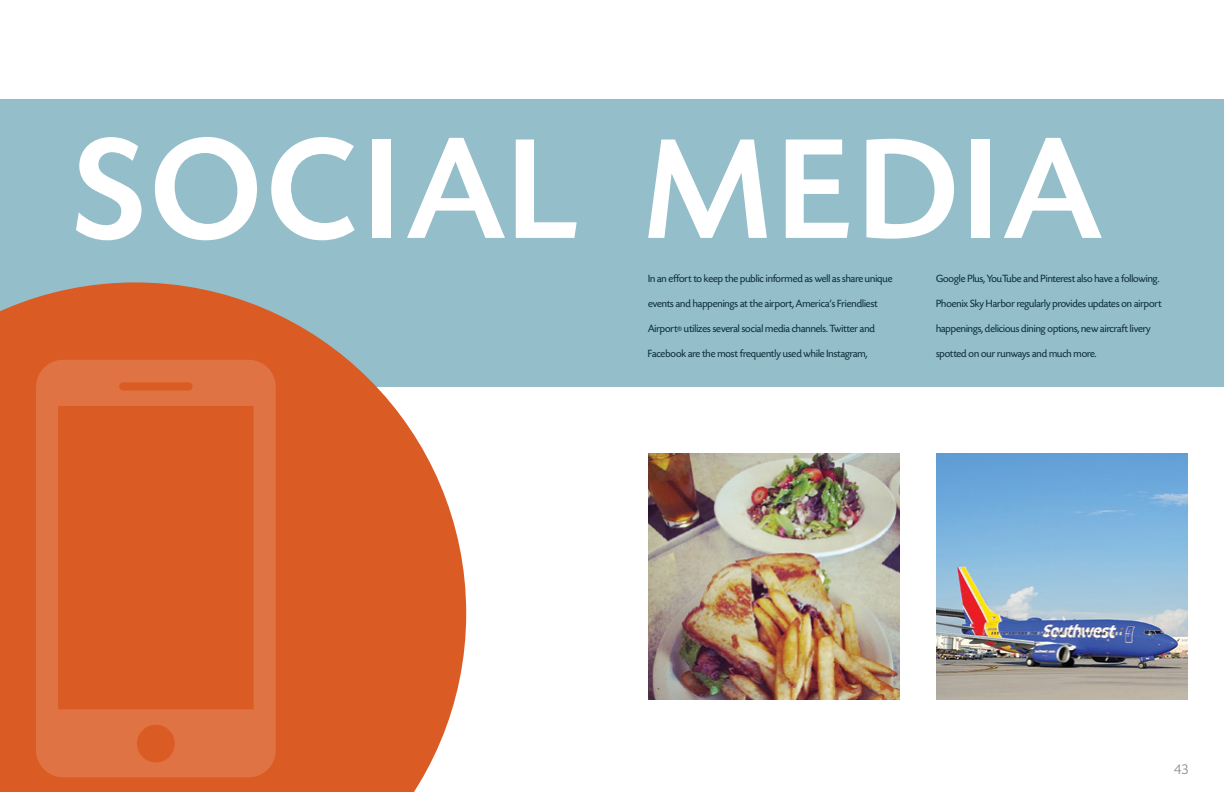
<style>
.page{position:relative;width:1224px;height:792px;background:#fff}
.page>*{position:absolute;margin:0;border:0;box-sizing:border-box;transform-origin:0 0}
.t1{font:500 150px "Today SH";letter-spacing:.065em;color:#fff}
.t2{font:300 15px "Today SH";color:#77838b}
.t3{font:11px "Today SH";color:#153e4a}
.s1{font-family:"Arial";font-size:6px}
</style>
<div class="page">
<div style="left:0;top:99px;width:1224px;height:288px;background:#94beca"></div>
<svg style="left:0;top:282px;width:466px;height:510px;fill:#da5b23"></svg>
<img style="left:936px;top:453px;width:252px;height:247px">
<img style="left:648px;top:453px;width:252px;height:247px">
<svg style="left:36px;top:360px;width:240px;height:417px;background:#db642f"></svg>
<h1 class="t1" style="left:75px;top:112px;width:1027px">SOCIAL MEDIA</h1>
<p class="t3" style="left:648px;top:273px;width:246px">In an effort to keep the public informed as well as share unique</p>
<p class="t3" style="left:648px;top:298px;width:231px">events and happenings at the airport, America’s Friendliest</p>
<p class="t3" style="left:648px;top:323px;width:228px">Airport<span class="s1">®</span> utilizes several social media channels. Twitter and</p>
<p class="t3" style="left:648px;top:348px;width:221px">Facebook are the most frequently used while Instagram,</p>
<p class="t3" style="left:936px;top:273px;width:225px">Google Plus, YouTube and Pinterest also have a following.</p>
<p class="t3" style="left:936px;top:298px;width:227px">Phoenix Sky Harbor regularly provides updates on airport</p>
<p class="t3" style="left:936px;top:323px;width:216px">happenings, delicious dining options, new aircraft livery</p>
<p class="t3" style="left:936px;top:348px;width:162px">spotted on our runways and much more.</p>
<h2 class="t2" style="left:1174px;top:761px;width:15px">43</h2>
</div>
